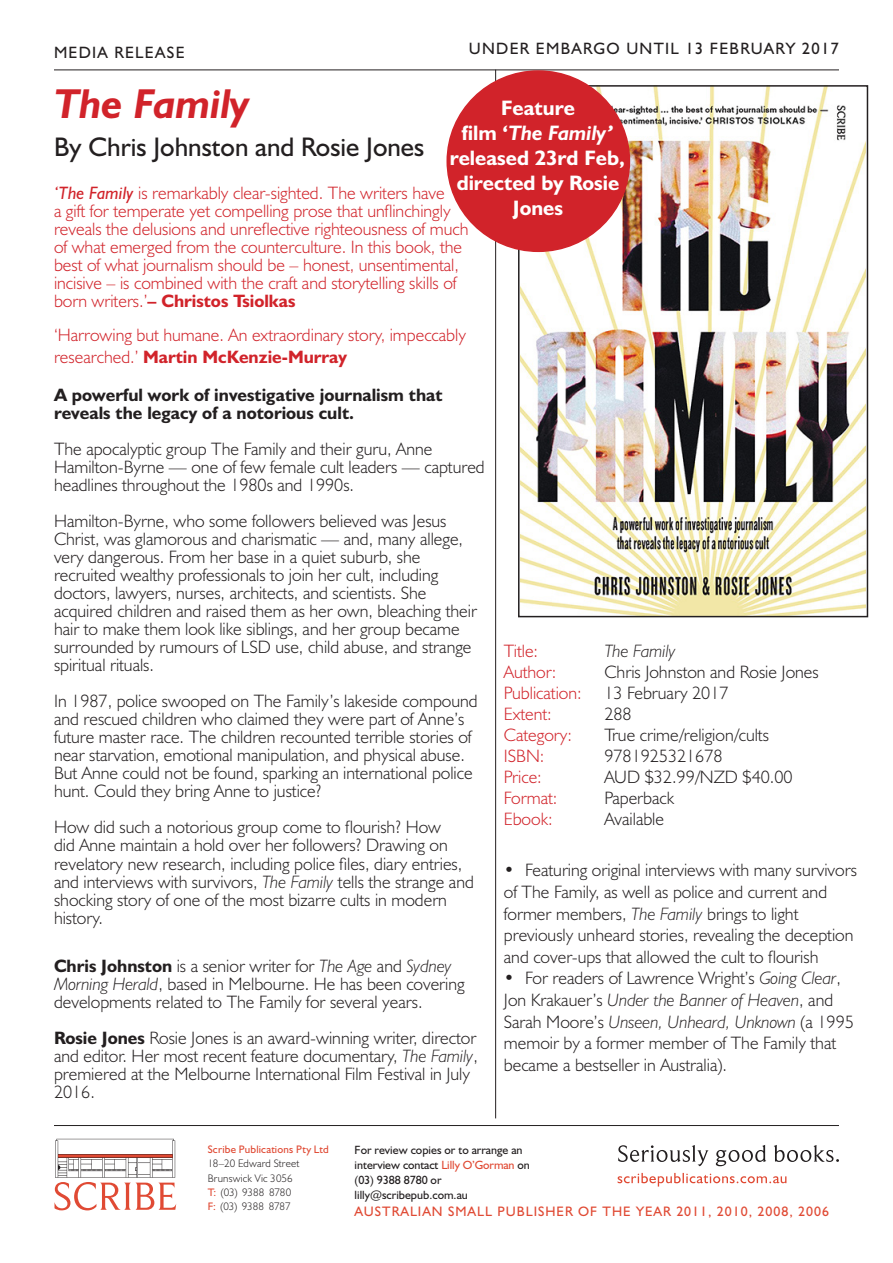
<style>
.page{position:relative;width:893px;height:1263px;background:#fff}
.page>*{position:absolute;margin:0;border:0;box-sizing:border-box;transform-origin:0 0}
.t1{font:italic 700 42px "Humanist 521 BT";color:#d1232a}
.t2{font:27px "Humanist 521 BT";color:#231f20}
.t3{font:700 21px/25.2px "Humanist 521 BT";color:#fff;text-align:center}
.t4{font:300 18px/18px "Humanist 521 BT";color:#231f20}
.t5{font:300 18px/18px "Humanist 521 BT";color:#d1232a}
.t6{font:700 18px/18px "Humanist 521 BT";color:#231f20}
.t7{font:italic 300 18px "Humanist 521 BT";color:#231f20}
.t8{font:16.5px "Humanist 521 BT";letter-spacing:.075em;color:#231f20}
.t9{font:13.8px "Humanist 521 BT";letter-spacing:.07em;color:#e04a34}
.t10{font:12px/15px "Humanist 521 BT";color:#231f20}
.t11{font:300 10.95px "Humanist 521 BT";letter-spacing:.01em;color:#231f20}
.t12{font:10.95px "Humanist 521 BT";letter-spacing:.015em;color:#e04a34}
.s1{font-style:italic}
.s2{font-weight:400;font-style:italic}
.s3{font-weight:700}
.s4{font-weight:400;color:#e04a34}
.s5{color:#e04a34}
</style>
<div class="page">
<hr style="left:495px;top:70px;width:1px;height:1048px;background:#231f20">
<hr style="left:54px;top:1125px;width:785px;height:1px;background:#231f20">
<hr style="left:54px;top:70px;width:785px;height:1px;background:#231f20">
<svg style="left:54px;top:1139px;width:122px;height:71px"></svg>
<svg style="left:618px;top:1173px;width:168px;height:13px"></svg>
<svg style="left:618px;top:1145px;width:221px;height:21px"></svg>
<img style="left:521px;top:88px;width:344px;height:526px">
<div style="left:518px;top:85px;width:350px;height:532px;border:2px solid #231f20"></div>
<div style="left:447px;top:71px;width:182px;height:180px;background:#d1232a;border-radius:50%"></div>
<p class="t8" style="left:54px;top:43px;width:132px">MEDIA RELEASE</p>
<p class="t8" style="left:469px;top:39px;width:371px">UNDER EMBARGO UNTIL 13 FEBRUARY 2017</p>
<p class="t1" style="left:54px;top:78px;width:197px">The Family</p>
<p class="t2" style="left:54px;top:130px;width:372px">By Chris Johnston and Rosie Jones</p>
<p class="t3" style="left:450px;top:94px;width:177px">Feature<br>film ‘<span class="s1">The Family’ </span>released 23rd Feb, directed by Rosie<br>Jones</p>
<p class="t5" style="left:54px;top:183px;width:416px"><span class="s2">‘The Family</span> is remarkably clear-sighted. The writers have<br>a gift for temperate yet compelling prose that unflinchingly reveals the delusions and unreflective righteousness of much of what emerged from the counterculture. In this book, the best of what journalism should be – honest, unsentimental, incisive – is combined with the craft and storytelling skills of born writers.’<span class="s3">– Christos Tsiolkas</span></p>
<p class="t5" style="left:54px;top:324px;width:413px;line-height:21.6px">‘Harrowing but humane. An extraordinary story, impeccably researched.’ <span class="s3">Martin McKenzie-Murray</span></p>
<p class="t6" style="left:54px;top:386px;width:390px">A powerful work of investigative journalism that reveals the legacy of a notorious cult.</p>
<p class="t4" style="left:54px;top:440px;width:432px">The apocalyptic group The Family and their guru, Anne<br>Hamilton-Byrne — one of few female cult leaders — captured headlines throughout the 1980s and 1990s.</p>
<p class="t4" style="left:54px;top:512px;width:424px">Hamilton-Byrne, who some followers believed was Jesus Christ, was glamorous and charismatic — and, many allege, very dangerous. From her base in a quiet suburb, she recruited wealthy professionals to join her cult, including doctors, lawyers, nurses, architects, and scientists. She acquired children and raised them as her own, bleaching their hair to make them look like siblings, and her group became surrounded by rumours of LSD use, child abuse, and strange spiritual rituals.</p>
<p class="t4" style="left:54px;top:692px;width:425px">In 1987, police swooped on The Family’s lakeside compound and rescued children who claimed they were part of Anne’s future master race. The children recounted terrible stories of near starvation, emotional manipulation, and physical abuse.<br>But Anne could not be found, sparking an international police hunt. Could they bring Anne to justice?</p>
<p class="t4" style="left:54px;top:818px;width:421px">How did such a notorious group come to flourish? How<br>did Anne maintain a hold over her followers? Drawing on revelatory new research, including police files, diary entries, and interviews with survivors, <span class="s1">The Family</span> tells the strange and shocking story of one of the most bizarre cults in modern history.</p>
<p class="t4" style="left:54px;top:956px;width:412px"><span class="s3">Chris Johnston</span> is a senior writer for <span class="s1">The Age</span> and <span class="s1">Sydney<br>Morning Herald</span>, based in Melbourne. He has been covering developments related to The Family for several years.</p>
<p class="t4" style="left:54px;top:1028px;width:426px"><span class="s3">Rosie Jones</span> Rosie Jones is an award-winning writer, director and editor. Her most recent feature documentary, <span class="s1">The Family</span>, premiered at the Melbourne International Film Festival in July 2016.</p>
<p class="t5" style="left:504px;top:641px;width:36px">Title:</p>
<p class="t7" style="left:604px;top:640px;width:73px">The Family</p>
<p class="t5" style="left:504px;top:662px;width:54px">Author:</p>
<p class="t4" style="left:604px;top:662px;width:216px">Chris Johnston and Rosie Jones</p>
<p class="t5" style="left:504px;top:683px;width:79px">Publication:</p>
<p class="t4" style="left:604px;top:683px;width:126px">13 February 2017</p>
<p class="t5" style="left:504px;top:704px;width:49px">Extent:</p>
<p class="t4" style="left:604px;top:704px;width:29px">288</p>
<p class="t5" style="left:504px;top:725px;width:70px">Category:</p>
<p class="t4" style="left:604px;top:725px;width:166px">True crime/religion/cults</p>
<p class="t5" style="left:504px;top:746px;width:42px">ISBN:</p>
<p class="t4" style="left:604px;top:746px;width:120px">9781925321678</p>
<p class="t5" style="left:504px;top:767px;width:39px">Price:</p>
<p class="t4" style="left:604px;top:767px;width:190px">AUD $32.99/NZD $40.00</p>
<p class="t5" style="left:504px;top:788px;width:55px">Format:</p>
<p class="t4" style="left:604px;top:788px;width:71px">Paperback</p>
<p class="t5" style="left:504px;top:809px;width:50px">Ebook:</p>
<p class="t4" style="left:604px;top:809px;width:61px">Available</p>
<p class="t4" style="left:504px;top:859px;width:355px;line-height:21.6px">• Featuring original interviews with many survivors of The Family, as well as police and current and former members, <span class="s1">The Family</span> brings to light previously unheard stories, revealing the deception and cover-ups that allowed the cult to flourish</p>
<p class="t4" style="left:504px;top:967px;width:351px;line-height:21.6px">• For readers of Lawrence Wright’s <span class="s1">Going Clear</span>, Jon Krakauer’s <span class="s1">Under the Banner of Heaven</span>, and Sarah Moore’s <span class="s1">Unseen, Unheard, Unknown</span> (a 1995 memoir by a former member of The Family that became a bestseller in Australia).</p>
<p class="t12" style="left:208px;top:1143px;width:123px">Scribe Publications Pty Ltd</p>
<p class="t11" style="left:208px;top:1157px;width:93px">18–20 Edward Street</p>
<p class="t11" style="left:208px;top:1171px;width:87px">Brunswick Vic 3056</p>
<p class="t11" style="left:208px;top:1185px;width:85px"><span class="s4">T:</span> (03) 9388 8780</p>
<p class="t11" style="left:208px;top:1200px;width:84px"><span class="s4">F:</span> (03) 9388 8787</p>
<p class="t10" style="left:355px;top:1142px;width:177px">For review copies or to arrange an interview contact <span class="s5">Lilly O’Gorman</span> on (03) 9388 8780 or lilly@scribepub.com.au</p>
<p class="t9" style="left:355px;top:1202px;width:476px">AUSTRALIAN SMALL PUBLISHER OF THE YEAR 2011, 2010, 2008, 2006</p>
</div>
